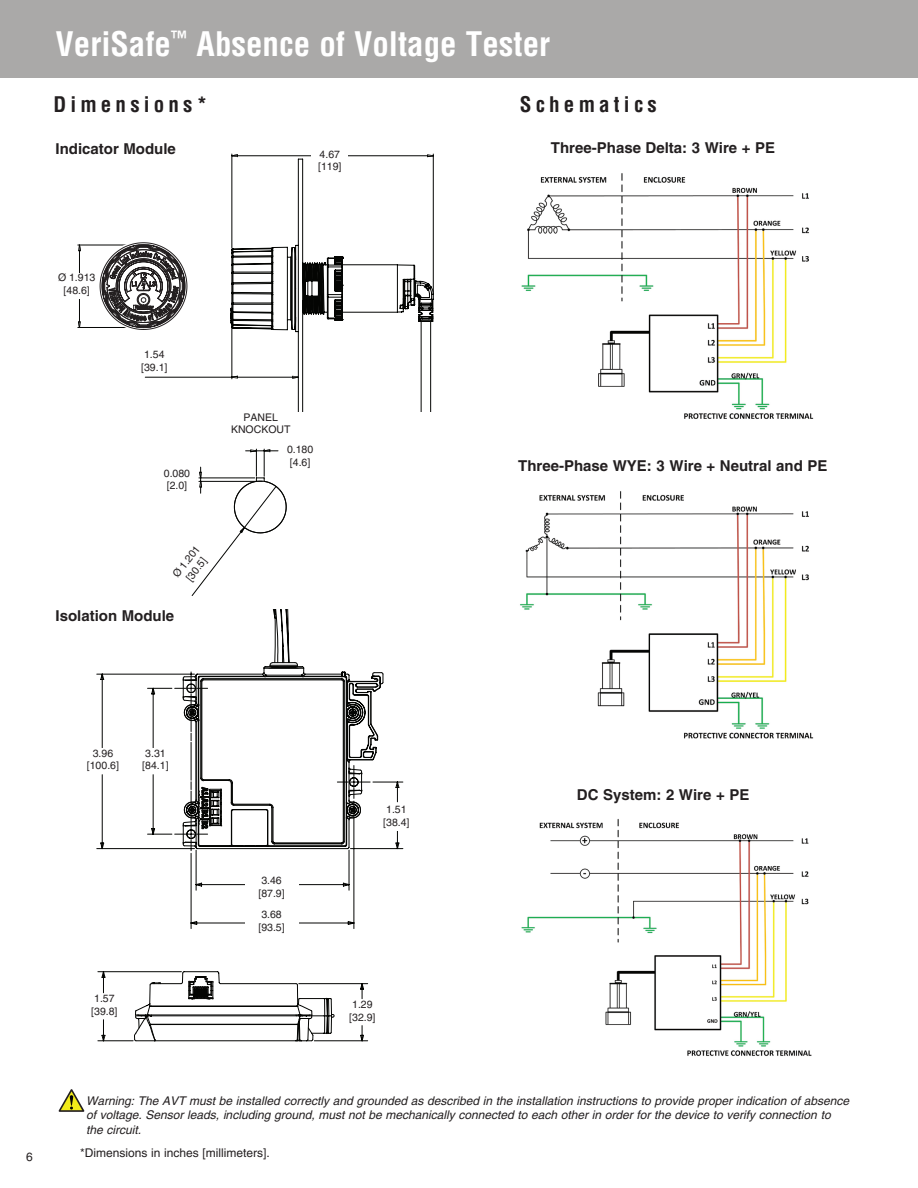
<style>
.page{position:relative;width:918px;height:1188px;background:#fff}
.page>*{position:absolute;margin:0;border:0;box-sizing:border-box;transform-origin:0 0}
.t1{font:700 condensed 33px "Helvetica";color:#fff}
.t2{font:700 condensed 21px "Helvetica";letter-spacing:.2em;color:#231f20}
.t3{font:700 15px "Helvetica";color:#231f20}
.t4{font:italic 12px/14.4px "Helvetica";color:#231f20}
.t5{font:12px "Helvetica";color:#231f20}
.t6{font:10.5px/12.6px "Helvetica";color:#231f20}
</style>
<div class="page">
<div style="left:0;top:0;width:918px;height:78px;background:#aaa9a8"></div>
<img style="left:521px;top:173px;width:293px;height:246px">
<img style="left:520px;top:491px;width:294px;height:248px">
<img style="left:521px;top:819px;width:291px;height:237px">
<svg style="left:231px;top:154px;width:203px;height:4px"></svg>
<svg style="left:78px;top:244px;width:3px;height:84px"></svg>
<svg style="left:144px;top:158px;width:290px;height:253px"></svg>
<svg style="left:96px;top:673px;width:259px;height:256px"></svg>
<div style="left:76px;top:748px;width:54px;height:26px;background:#fff"></div>
<div style="left:129px;top:748px;width:53px;height:26px;background:#fff"></div>
<div style="left:245px;top:876px;width:53px;height:25px;background:#fff"></div>
<div style="left:245px;top:910px;width:53px;height:26px;background:#fff"></div>
<div style="left:311px;top:149px;width:37px;height:25px;background:#fff"></div>
<div style="left:54px;top:273px;width:46px;height:26px;background:#fff"></div>
<svg style="left:58px;top:1089px;width:26px;height:23px"></svg>
<svg style="left:100px;top:242px;width:87px;height:88px"></svg>
<svg style="left:145px;top:408px;width:277px;height:442px"></svg>
<svg style="left:97px;top:971px;width:271px;height:71px"></svg>
<h1 class="t1" style="left:56px;top:23px;width:496px">VeriSafe<sup>™</sup> Absence of Voltage Tester</h1>
<h2 class="t2" style="left:53px;top:92px;width:155px">Dimensions*</h2>
<h2 class="t2" style="left:520px;top:92px;width:138px">Schematics</h2>
<p class="t3" style="left:56px;top:139px;width:122px">Indicator Module</p>
<p class="t3" style="left:551px;top:139px;width:226px">Three-Phase Delta: 3 Wire + PE</p>
<p class="t6" style="left:318px;top:148px;width:25px">4.67 [119]</p>
<p class="t6" style="left:58px;top:271px;width:39px;text-align:center">Ø 1.913 [48.6]</p>
<p class="t6" style="left:141px;top:348px;width:28px">1.54 [39.1]</p>
<p class="t6" style="left:164px;top:467px;width:28px">0.080 [2.0]</p>
<p class="t6" style="left:170px;top:572px;width:39px;text-align:center;rotate:-52deg">Ø 1.201 [30.5]</p>
<p class="t3" style="left:56px;top:606px;width:120px">Isolation Module</p>
<p class="t6" style="left:231px;top:411px;width:61px;text-align:center">PANEL<br>KNOCKOUT</p>
<p class="t6" style="left:287px;top:443px;width:28px">0.180 [4.6]</p>
<p class="t3" style="left:518px;top:456px;width:311px">Three-Phase WYE: 3 Wire + Neutral and PE</p>
<p class="t5" style="left:26px;top:1150px;width:8px">6</p>
<p class="t6" style="left:87px;top:747px;width:34px;text-align:center">3.96 [100.6]</p>
<p class="t6" style="left:142px;top:747px;width:28px">3.31 [84.1]</p>
<p class="t6" style="left:258px;top:874px;width:28px">3.46 [87.9]</p>
<p class="t6" style="left:258px;top:908px;width:28px">3.68 [93.5]</p>
<p class="t6" style="left:383px;top:803px;width:28px">1.51 [38.4]</p>
<p class="t6" style="left:91px;top:992px;width:28px">1.57 [39.8]</p>
<p class="t6" style="left:349px;top:998px;width:28px">1.29 [32.9]</p>
<p class="t3" style="left:577px;top:785px;width:174px">DC System: 2 Wire + PE</p>
<p class="t4" style="left:86px;top:1093px;width:765px">Warning: The AVT must be installed correctly and grounded as described in the installation instructions to provide proper indication of absence of voltage. Sensor leads, including ground, must not be mechanically connected to each other in order for the device to verify connection to the circuit.</p>
<p class="t5" style="left:80px;top:1146px;width:191px">*Dimensions in inches [millimeters].</p>
</div>
